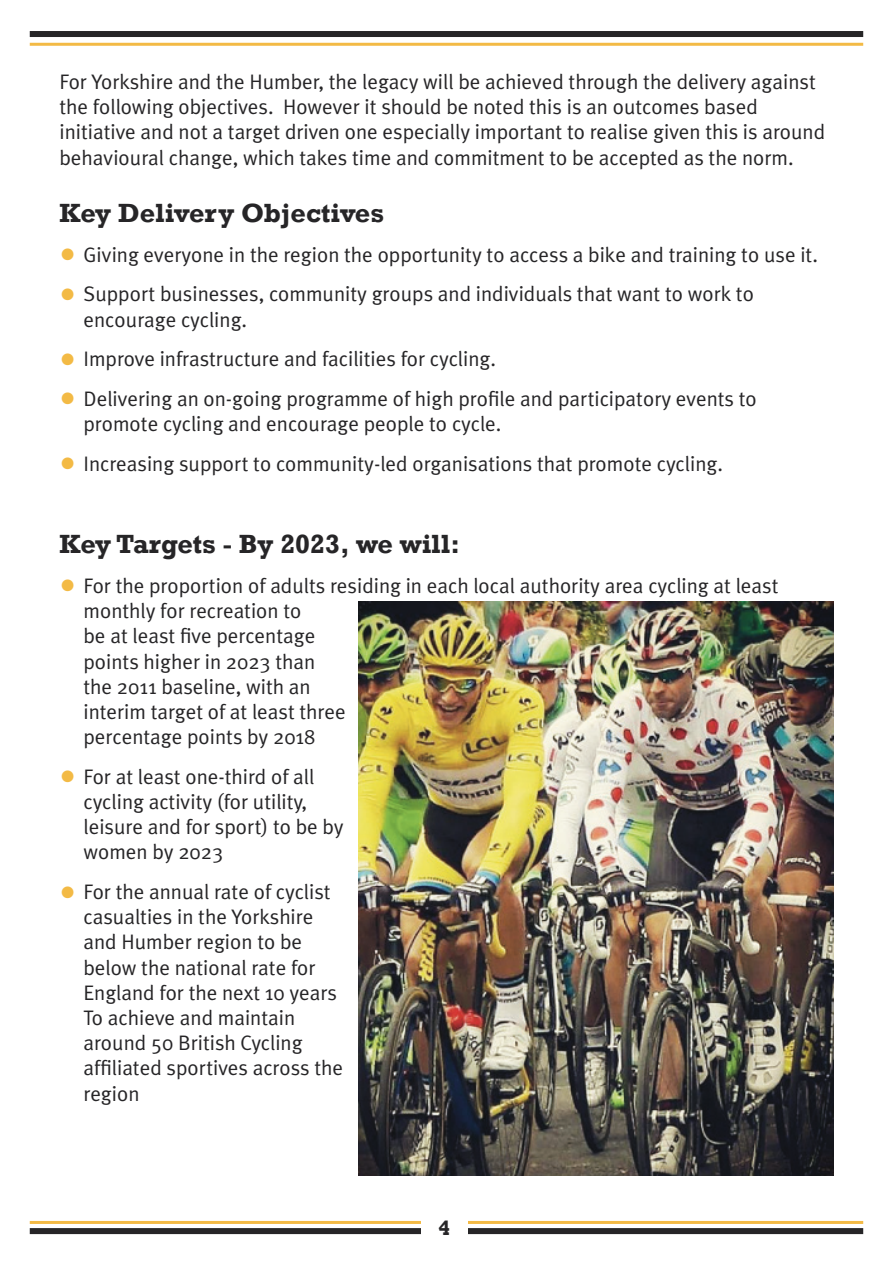
<style>
.page{position:relative;width:893px;height:1263px;background:#fff}
.page>*{position:absolute;margin:0;border:0;box-sizing:border-box;transform-origin:0 0}
.t1{font:700 27px "Rockwell";color:#262527}
.t2{font:21px/25.2px "Meta Plus Normal";color:#262527}
.t3{font:700 21px "Rockwell";color:#262527}
.s1{font-size:33px;color:#f3ba45}
</style>
<div class="page">
<div style="left:30px;top:31px;width:833px;height:6px;background:#262527"></div>
<hr style="left:30px;top:43px;width:833px;height:3px;background:#f3ba45">
<div style="left:30px;top:1228px;width:833px;height:6px;background:#262527"></div>
<hr style="left:30px;top:1221px;width:833px;height:3px;background:#f3ba45">
<div style="left:421px;top:1218px;width:47px;height:28px;background:#fff"></div>
<img style="left:358px;top:601px;width:475px;height:575px">
<p class="t2" style="left:60px;top:69px;width:767px">For Yorkshire and the Humber, the legacy will be achieved through the delivery against the following objectives. However it should be noted this is an outcomes based initiative and not a target driven one especially important to realise given this is around behavioural change, which takes time and commitment to be accepted as the norm.</p>
<p class="t1" style="left:60px;top:197px;width:326px">Key Delivery Objectives</p>
<p class="t2" style="left:60px;top:242px;width:760px"><span class="s1">•</span> Giving everyone in the region the opportunity to access a bike and training to use it.</p>
<p class="t2" style="left:84px;top:281px;width:672px;text-indent:-24px"><span class="s1">•</span> Support businesses, community groups and individuals that want to work to encourage cycling.</p>
<p class="t2" style="left:60px;top:346px;width:438px"><span class="s1">•</span> Improve infrastructure and facilities for cycling.</p>
<p class="t2" style="left:84px;top:386px;width:675px;text-indent:-24px"><span class="s1">•</span> Delivering an on-going programme of high profile and participatory events to promote cycling and encourage people to cycle.</p>
<p class="t2" style="left:60px;top:450px;width:665px"><span class="s1">•</span> Increasing support to community-led organisations that promote cycling.</p>
<p class="t1" style="left:60px;top:528px;width:402px">Key Targets - By 2023, we will:</p>
<p class="t2" style="left:84px;top:573px;width:696px;text-indent:-24px"><span class="s1">•</span> For the proportion of adults residing in each local authority area cycling at least monthly for recreation to<br>be at least five percentage<br>points higher in 2023 than<br>the 2011 baseline, with an<br>interim target of at least three<br>percentage points by 2018</p>
<p class="t2" style="left:84px;top:764px;width:262px;text-indent:-24px"><span class="s1">•</span> For at least one-third of all cycling activity (for utility, leisure and for sport) to be by women by 2023</p>
<p class="t2" style="left:84px;top:879px;width:261px;text-indent:-24px"><span class="s1">•</span> For the annual rate of cyclist casualties in the Yorkshire and Humber region to be below the national rate for<br>England for the next 10 years<br>To achieve and maintain around 50 British Cycling affiliated sportives across the region</p>
<p class="t3" style="left:439px;top:1215px;width:13px">4</p>
</div>
